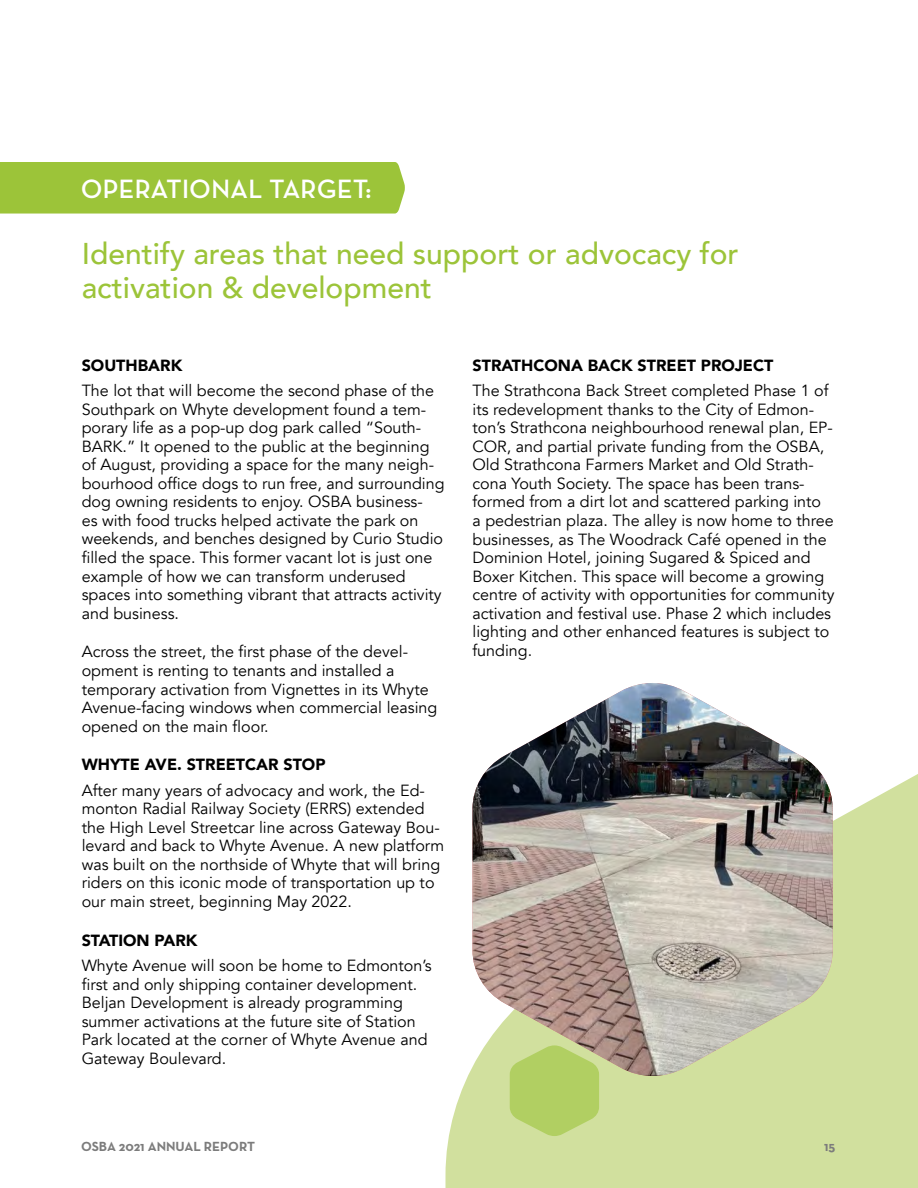
<style>
.page{position:relative;width:918px;height:1188px;background:#fff}
.page>*{position:absolute;margin:0;border:0;box-sizing:border-box;transform-origin:0 0}
.t1{font:500 30px/34.5px "Avenir";color:#9cc439}
.t2{font:700 27px "Neutra Disp";letter-spacing:.02em;color:#fff}
.t3{font:16.2px/18.6px "Avenir";color:#000}
.t4{font:900 16.2px "Avenir";color:#000}
.t5{font:700 13.5px "Neutra Text";color:#7c7c7c}
</style>
<div class="page">
<svg style="left:445px;top:774px;width:473px;height:414px;background:#d7e4ab"></svg>
<div style="left:0;top:162px;width:405px;height:52px;background:#9cc439"></div>
<img style="left:472px;top:683px;width:361px;height:393px">
<svg style="left:510px;top:1045px;width:89px;height:91px;background:#b7d16e"></svg>
<h2 class="t2" style="left:81px;top:174px;width:292px">OPERATIONAL TARGET:</h2>
<h1 class="t1" style="left:82px;top:234px;width:658px">Identify areas that need support or advocacy for activation &amp; development</h1>
<p class="t4" style="left:82px;top:351px;width:102px">SOUTHBARK</p>
<p class="t3" style="left:82px;top:382px;width:364px">The lot that will become the second phase of the Southpark on Whyte development found a tem&shy;porary life as a pop-up dog park called “South-BARK.” It opened to the public at the beginning of August, providing a space for the many neigh&shy;bourhood office dogs to run free, and surrounding dog owning residents to enjoy. OSBA business-<br>es with food trucks helped activate the park on weekends, and benches designed by Curio Studio filled the space. This former vacant lot is just one example of how we can transform underused spaces into something vibrant that attracts activity and business.</p>
<p class="t3" style="left:82px;top:643px;width:357px">Across the street, the first phase of the devel&shy;opment is renting to tenants and installed a temporary activation from Vignettes in its Whyte Avenue-facing windows when commercial leasing opened on the main floor.</p>
<p class="t4" style="left:82px;top:751px;width:245px">WHYTE AVE. STREETCAR STOP</p>
<p class="t3" style="left:82px;top:781px;width:364px">After many years of advocacy and work, the Ed&shy;monton Radial Railway Society (ERRS) extended the High Level Streetcar line across Gateway Bou&shy;levard and back to Whyte Avenue. A new platform was built on the northside of Whyte that will bring riders on this iconic mode of transportation up to our main street, beginning May 2022.</p>
<p class="t4" style="left:82px;top:926px;width:117px">STATION PARK</p>
<p class="t3" style="left:82px;top:956px;width:352px">Whyte Avenue will soon be home to Edmonton’s first and only shipping container development.<br>Beljan Development is already programming summer activations at the future site of Station Park located at the corner of Whyte Avenue and Gateway Boulevard.</p>
<p class="t4" style="left:472px;top:351px;width:302px">STRATHCONA BACK STREET PROJECT</p>
<p class="t3" style="left:472px;top:382px;width:364px">The Strathcona Back Street completed Phase 1 of its redevelopment thanks to the City of Edmon&shy;ton’s Strathcona neighbourhood renewal plan, EP-COR, and partial private funding from the OSBA, Old Strathcona Farmers Market and Old Strath&shy;cona Youth Society. The space has been trans&shy;formed from a dirt lot and scattered parking into<br>a pedestrian plaza. The alley is now home to three businesses, as The Woodrack Café opened in the Dominion Hotel, joining Sugared &amp; Spiced and Boxer Kitchen. This space will become a growing centre of activity with opportunities for community activation and festival use. Phase 2 which includes lighting and other enhanced features is subject to funding.</p>
<p class="t5" style="left:81px;top:1138px;width:176px">OSBA 2021 ANNUAL REPORT</p>
<p class="t5" style="left:824px;top:1138px;width:13px">15</p>
</div>
